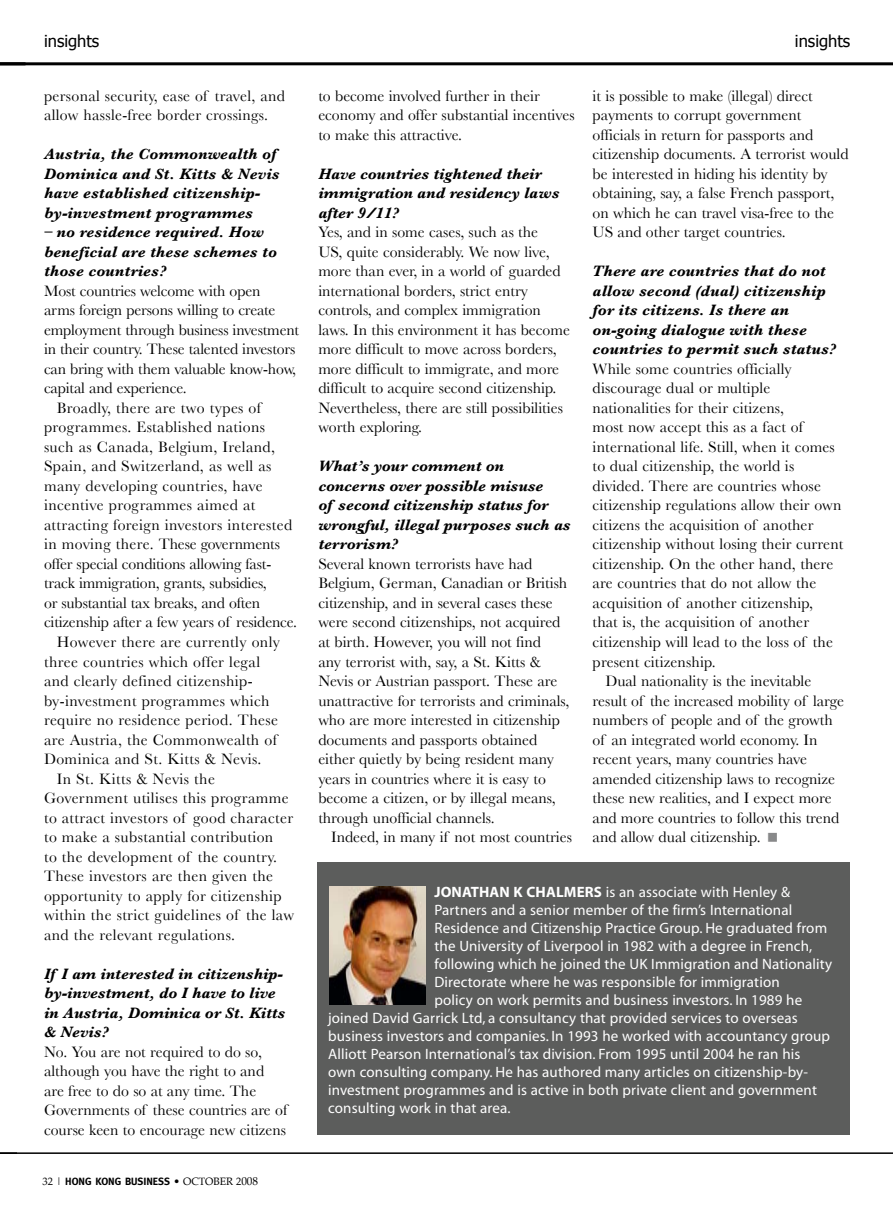
<style>
.page{position:relative;width:893px;height:1217px;background:#fff}
.page>*{position:absolute;margin:0;border:0;box-sizing:border-box;transform-origin:0 0}
.t1{font:16.5px "Tahoma";color:#000}
.t2{font:15.75px/19.5px "Baskerville";color:#000}
.t3{font:15.75px "Baskerville";letter-spacing:.025em;color:#000}
.t4{font:italic 700 15.75px/19.5px "Baskerville";color:#000}
.t5{font:15.75px/19.5px "Baskerville";letter-spacing:.02em;color:#000}
.t6{font:15px "Myriad";letter-spacing:.01em;color:#fff}
.t7{font:700 10.5px "Meta";color:#000}
.s1{font-weight:700}
.s2{font-family:"Palatino";font-weight:400}
.s3{font-family:"Palatino";font-weight:400;font-size:11.25px}
</style>
<div class="page">
<hr style="left:0;top:62px;width:893px;height:3px;background:#000">
<hr style="left:0;top:1152px;width:893px;height:1px;background:#000">
<svg style="left:0;top:1152px;width:17px;height:1px"></svg>
<div style="left:317px;top:862px;width:533px;height:272px;background:#5c5d5c"></div>
<img style="left:329px;top:886px;width:97px;height:118px">
<p class="t1" style="left:44px;top:30px;width:57px">insights</p>
<p class="t1" style="left:795px;top:30px;width:57px">insights</p>
<p class="t5" style="left:44px;top:85px;width:242px">personal security, ease of travel, and allow hassle-free border crossings.</p>
<p class="t4" style="left:44px;top:144px;width:237px">Austria, the Commonwealth of<br>Dominica and St. Kitts &amp; Nevis have established citizenship&shy;by-investment programmes</p>
<p class="t4" style="left:44px;top:222px;width:234px">– no residence required. How beneficial are these schemes to those countries?</p>
<p class="t2" style="left:44px;top:280px;width:218px">Most countries welcome with open</p>
<p class="t2" style="left:44px;top:300px;width:233px">arms foreign persons willing to create</p>
<p class="t2" style="left:44px;top:319px;width:257px">employment through business investment</p>
<p class="t2" style="left:44px;top:339px;width:253px">in their country. These talented investors</p>
<p class="t2" style="left:44px;top:358px;width:254px">can bring with them valuable know-how,</p>
<p class="t2" style="left:44px;top:378px;width:144px">capital and experience.</p>
<p class="t3" style="left:57px;top:398px;width:206px">Broadly, there are two types of</p>
<p class="t3" style="left:44px;top:418px;width:222px">programmes. Established nations</p>
<p class="t3" style="left:44px;top:437px;width:233px">such as Canada, Belgium, Ireland,</p>
<p class="t3" style="left:44px;top:457px;width:229px">Spain, and Switzerland, as well as</p>
<p class="t3" style="left:44px;top:476px;width:220px">many developing countries, have</p>
<p class="t3" style="left:44px;top:496px;width:213px">incentive programmes aimed at</p>
<p class="t3" style="left:44px;top:515px;width:250px">attracting foreign investors interested</p>
<p class="t2" style="left:44px;top:534px;width:237px">in moving there. These governments</p>
<p class="t2" style="left:44px;top:553px;width:229px">offer special conditions allowing fast-</p>
<p class="t2" style="left:44px;top:573px;width:224px">track immigration, grants, subsidies,</p>
<p class="t2" style="left:44px;top:592px;width:218px">or substantial tax breaks, and often</p>
<p class="t2" style="left:44px;top:612px;width:255px">citizenship after a few years of residence.</p>
<p class="t3" style="left:57px;top:632px;width:225px">However there are currently only</p>
<p class="t3" style="left:44px;top:652px;width:218px">three countries which offer legal</p>
<p class="t3" style="left:44px;top:671px;width:210px">and clearly defined citizenship-</p>
<p class="t3" style="left:44px;top:691px;width:227px">by-investment programmes which</p>
<p class="t3" style="left:44px;top:710px;width:235px">require no residence period. These</p>
<p class="t3" style="left:44px;top:730px;width:234px">are Austria, the Commonwealth of</p>
<p class="t3" style="left:44px;top:749px;width:219px">Dominica and St. Kitts &amp; Nevis.</p>
<p class="t3" style="left:57px;top:769px;width:160px">In St. Kitts &amp; Nevis the</p>
<p class="t3" style="left:44px;top:788px;width:246px">Government utilises this programme</p>
<p class="t3" style="left:44px;top:808px;width:251px">to attract investors of good character</p>
<p class="t3" style="left:44px;top:827px;width:231px">to make a substantial contribution</p>
<p class="t3" style="left:44px;top:847px;width:235px">to the development of the country.</p>
<p class="t3" style="left:44px;top:866px;width:231px">These investors are then given the</p>
<p class="t3" style="left:44px;top:886px;width:239px">opportunity to apply for citizenship</p>
<p class="t3" style="left:44px;top:905px;width:252px">within the strict guidelines of the law</p>
<p class="t3" style="left:44px;top:925px;width:192px">and the relevant regulations.</p>
<p class="t4" style="left:44px;top:963px;width:243px">If I am interested in citizenship&shy;by-investment, do I have to live in Austria, Dominica or St. Kitts &amp; Nevis?</p>
<p class="t2" style="left:44px;top:1041px;width:245px">No. You are not required to do so, although you have the right to and are free to do so at any time. The Governments of these countries are of course keen to encourage new citizens</p>
<p class="t2" style="left:318px;top:85px;width:258px">to become involved further in their economy and offer substantial incentives to make this attractive.</p>
<p class="t4" style="left:318px;top:164px;width:243px">Have countries tightened their immigration and residency laws after 9/11?</p>
<p class="t2" style="left:318px;top:222px;width:253px">Yes, and in some cases, such as the<br>US, quite considerably. We now live, more than ever, in a world of guarded international borders, strict entry controls, and complex immigration laws. In this environment it has become more difficult to move across borders, more difficult to immigrate, and more difficult to acquire second citizenship.<br>Nevertheless, there are still possibilities worth exploring.</p>
<p class="t4" style="left:318px;top:456px;width:254px">What’s your comment on concerns over possible misuse<br>of second citizenship status for wrongful, illegal purposes such as terrorism?</p>
<p class="t2" style="left:318px;top:553px;width:253px">Several known terrorists have had Belgium, German, Canadian or British citizenship, and in several cases these were second citizenships, not acquired at birth. However, you will not find<br>any terrorist with, say, a St. Kitts &amp; Nevis or Austrian passport. These are unattractive for terrorists and criminals, who are more interested in citizenship documents and passports obtained either quietly by being resident many years in countries where it is easy to become a citizen, or by illegal means, through unofficial channels.</p>
<p class="t2" style="left:331px;top:826px;width:242px">Indeed, in many if not most countries</p>
<p class="t2" style="left:593px;top:85px;width:257px">it is possible to make (illegal) direct payments to corrupt government officials in return for passports and citizenship documents. A terrorist would be interested in hiding his identity by obtaining, say, a false French passport, on which he can travel visa-free to the US and other target countries.</p>
<p class="t4" style="left:593px;top:261px;width:245px">There are countries that do not allow second (dual) citizenship for its citizens. Is there an on-going dialogue with these countries to permit such status?</p>
<p class="t2" style="left:593px;top:358px;width:201px">While some countries officially</p>
<p class="t2" style="left:593px;top:378px;width:179px">discourage dual or multiple</p>
<p class="t2" style="left:593px;top:397px;width:193px">nationalities for their citizens,</p>
<p class="t2" style="left:593px;top:417px;width:212px">most now accept this as a fact of</p>
<p class="t2" style="left:593px;top:436px;width:244px">international life. Still, when it comes</p>
<p class="t2" style="left:593px;top:456px;width:203px">to dual citizenship, the world is</p>
<p class="t2" style="left:593px;top:475px;width:230px">divided. There are countries whose</p>
<p class="t2" style="left:593px;top:495px;width:250px">citizenship regulations allow their own</p>
<p class="t2" style="left:593px;top:514px;width:222px">citizens the acquisition of another</p>
<p class="t2" style="left:593px;top:534px;width:252px">citizenship without losing their current</p>
<p class="t2" style="left:593px;top:553px;width:242px">citizenship. On the other hand, there</p>
<p class="t2" style="left:593px;top:573px;width:225px">are countries that do not allow the</p>
<p class="t2" style="left:593px;top:592px;width:222px">acquisition of another citizenship,</p>
<p class="t2" style="left:593px;top:612px;width:218px">that is, the acquisition of another</p>
<p class="t2" style="left:593px;top:631px;width:242px">citizenship will lead to the loss of the</p>
<p class="t2" style="left:593px;top:651px;width:125px">present citizenship.</p>
<p class="t2" style="left:605px;top:670px;width:207px">Dual nationality is the inevitable</p>
<p class="t2" style="left:593px;top:690px;width:253px">result of the increased mobility of large</p>
<p class="t2" style="left:593px;top:709px;width:242px">numbers of people and of the growth</p>
<p class="t2" style="left:593px;top:729px;width:226px">of an integrated world economy. In</p>
<p class="t2" style="left:593px;top:748px;width:216px">recent years, many countries have</p>
<p class="t2" style="left:593px;top:768px;width:244px">amended citizenship laws to recognize</p>
<p class="t2" style="left:593px;top:787px;width:241px">these new realities, and I expect more</p>
<p class="t2" style="left:593px;top:807px;width:248px">and more countries to follow this trend</p>
<p class="t2" style="left:593px;top:826px;width:169px">and allow dual citizenship.</p>
<p class="t6" style="left:434px;top:884px;width:357px"><span class="s1">JONATHAN K CHALMERS</span> is an associate with Henley &amp;</p>
<p class="t6" style="left:434px;top:902px;width:359px">Partners and a senior member of the firm’s International</p>
<p class="t6" style="left:434px;top:920px;width:394px">Residence and Citizenship Practice Group. He graduated from</p>
<p class="t6" style="left:434px;top:938px;width:379px">the University of Liverpool in 1982 with a degree in French,</p>
<p class="t6" style="left:434px;top:956px;width:399px">following which he joined the UK Immigration and Nationality</p>
<p class="t6" style="left:434px;top:974px;width:347px">Directorate where he was responsible for immigration</p>
<p class="t6" style="left:434px;top:992px;width:369px">policy on work permits and business investors. In 1989 he</p>
<p class="t6" style="left:328px;top:1010px;width:471px">joined David Garrick Ltd, a consultancy that provided services to overseas</p>
<p class="t6" style="left:328px;top:1028px;width:503px">business investors and companies. In 1993 he worked with accountancy group</p>
<p class="t6" style="left:328px;top:1046px;width:474px">Alliott Pearson International’s tax division. From 1995 until 2004 he ran his</p>
<p class="t6" style="left:328px;top:1064px;width:481px">own consulting company. He has authored many articles on citizenship-by-</p>
<p class="t6" style="left:328px;top:1082px;width:490px">investment programmes and is active in both private client and government</p>
<p class="t6" style="left:328px;top:1100px;width:184px">consulting work in that area.</p>
<p class="t7" style="left:43px;top:1175px;width:217px"><span class="s2">32 |</span> HONG KONG BUSINESS • <span class="s2">OCTOBER 2</span><span class="s3">008</span></p>
</div>
